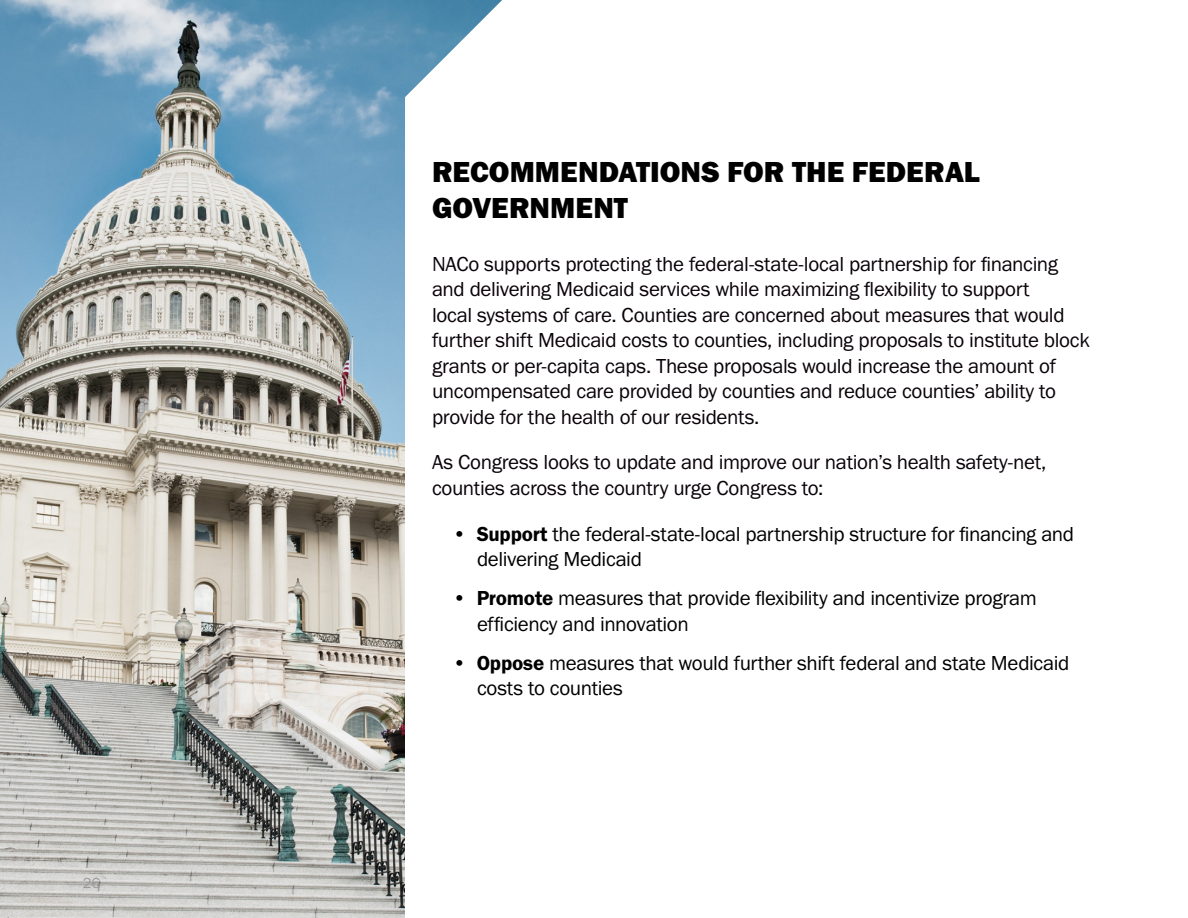
<style>
.page{position:relative;width:1188px;height:918px;background:#fff}
.page>*{position:absolute;margin:0;border:0;box-sizing:border-box;transform-origin:0 0}
.Section_headers{font:30px/36px "Franklin Gothic URW Hea";color:#000}
.body_main_black_-_2{font:21px/25.5px "Franklin Gothic URW Boo";letter-spacing:-.015em;color:#090208}
.t1{font:21px/25.5px "Franklin Gothic URW Boo";letter-spacing:-.02em;color:#000}
.t2{font:15px "Franklin Gothic URW Boo";color:#999}
.s1{font-family:"Franklin Gothic URW Dem"}
</style>
<div class="page">
<img style="left:0;top:0;width:405px;height:918px">
<svg style="left:405px;top:0;width:97px;height:97px"></svg>
<p class="t2" style="left:83px;top:873px;width:19px">26</p>
<p class="Section_headers" style="left:432px;top:153px;width:550px">RECOMMENDATIONS FOR THE FEDERAL<br>GOVERNMENT</p>
<p class="body_main_black_-_2" style="left:432px;top:250px;width:659px">NACo supports protecting the federal-state-local partnership for financing and delivering Medicaid services while maximizing flexibility to support<br>local systems of care. Counties are concerned about measures that would further shift Medicaid costs to counties, including proposals to institute block grants or per-capita caps. These proposals would increase the amount of uncompensated care provided by counties and reduce counties’ ability to provide for the health of our residents.</p>
<p class="body_main_black_-_2" style="left:432px;top:449px;width:616px">As Congress looks to update and improve our nation’s health safety-net, counties across the country urge Congress to:</p>
<p class="t1" style="left:477px;top:520px;width:599px;text-indent:-24px">• <span class="s1">Support</span> the federal-state-local partnership structure for financing and delivering Medicaid</p>
<p class="t1" style="left:477px;top:585px;width:561px;text-indent:-24px">• <span class="s1">Promote</span> measures that provide flexibility and incentivize program efficiency and innovation</p>
<p class="t1" style="left:477px;top:649px;width:594px;text-indent:-24px">• <span class="s1">Oppose</span> measures that would further shift federal and state Medicaid costs to counties</p>
</div>
